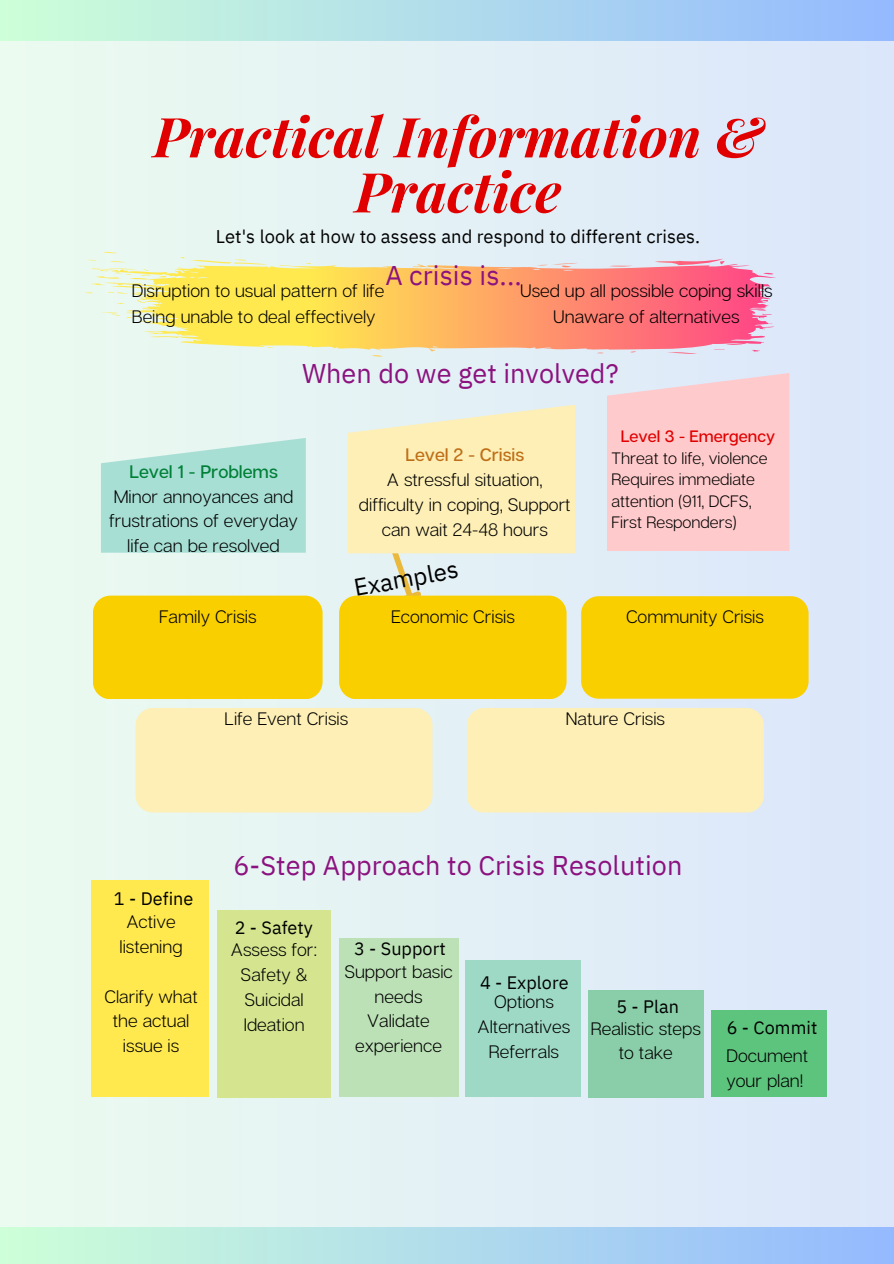
<style>
.page{position:relative;width:894px;height:1264px;background:#fff}
.page>*{position:absolute;margin:0;border:0;box-sizing:border-box;transform-origin:0 0}
.t1{font:italic 700 55.05px/55.2px "Playfair Display";color:#e10000;text-align:center}
.t2{font:27px "IBM Plex Sans";letter-spacing:.005em;color:#8b127f}
.t3{font:24px "IBM Plex Sans";color:#000}
.t4{font:18.3px "IBM Plex Sans";letter-spacing:.005em;color:#000}
.t5{font:300 18px/24.8px "Articulat CF";color:#000;text-align:center}
.t6{font:18px "IBM Plex Sans";letter-spacing:.005em;color:#000}
.t7{font:300 16.5px/21.3px "Articulat CF";color:#000}
.t8{font:500 16.5px "Articulat CF";color:#e10000}
.s1{font-weight:500;color:#008037}
.s2{font-weight:500;color:#bf6e17}
</style>
<div class="page">
<div style="left:0;top:0;width:893px;height:1263px;background:linear-gradient(to right,#ceffd9,#96bbff)"></div>
<div style="left:0;top:42px;width:893px;height:1184px;background:#e3f0f5"></div>
<svg style="left:101px;top:438px;width:205px;height:114px;background:#afe1d8"></svg>
<svg style="left:85px;top:252px;width:691px;height:104px"></svg>
<div style="left:339px;top:595px;width:227px;height:104px;background:#f9cf00;border-radius:18px"></div>
<div style="left:581px;top:596px;width:227px;height:102px;background:#f9cf00;border-radius:17px"></div>
<div style="left:135px;top:708px;width:297px;height:104px;background:#fdefb6;border-radius:18px"></div>
<div style="left:466px;top:708px;width:297px;height:104px;background:#fdefb6;border-radius:18px"></div>
<svg style="left:347px;top:405px;width:228px;height:211px"></svg>
<div style="left:607px;top:373px;width:182px;height:178px;background:#ffcacb"></div>
<div style="left:93px;top:595px;width:229px;height:104px;background:#f9cf00;border-radius:18px"></div>
<div style="left:92px;top:880px;width:117px;height:216px;background:#ffe94e"></div>
<div style="left:217px;top:910px;width:114px;height:187px;background:#d4e48f"></div>
<div style="left:339px;top:938px;width:119px;height:158px;background:#bce1b6"></div>
<div style="left:466px;top:960px;width:114px;height:136px;background:#9ed9c6"></div>
<div style="left:588px;top:990px;width:115px;height:107px;background:#8acea9"></div>
<div style="left:711px;top:1010px;width:115px;height:86px;background:#5dc47d"></div>
<h1 class="t1" style="left:153px;top:107px;width:611px">Practical Information &amp;<br>Practice</h1>
<h1 class="t4" style="left:216px;top:224px;width:485px">Let's look at how to assess and respond to different crises.</h1>
<h3 class="t2" style="left:385px;top:257px;width:138px">A crisis is...</h3>
<h3 class="t5" style="left:132px;top:277px;width:254px;line-height:25.8px;text-align:left">Disruption to usual pattern of life<br>Being unable to deal effectively</h3>
<h1 class="t5" style="left:520px;top:277px;width:254px;line-height:25.8px">Used up all possible coping skills<br>Unaware of alternatives</h1>
<p class="t2" style="left:302px;top:355px;width:318px">When do we get involved?</p>
<h3 class="t5" style="left:109px;top:458px;width:190px"><span class="s1">Level 1 - Problems<br></span>Minor annoyances and frustrations of everyday life can be resolved</h3>
<p class="t5" style="left:159px;top:604px;width:99px">Family Crisis</p>
<p class="t5" style="left:359px;top:442px;width:213px"><span class="s2">Level 2 - Crisis<br></span>A stressful situation, difficulty in coping, Support can wait 24-48 hours</p>
<h3 class="t3" style="left:351px;top:572px;width:107px;rotate:-10deg">Examples</h3>
<h3 class="t5" style="left:391px;top:603px;width:125px">Economic Crisis</h3>
<h3 class="t8" style="left:620px;top:426px;width:156px">Level 3 - Emergency</h3>
<h3 class="t7" style="left:611px;top:447px;width:157px">Threat to life, violence<br>Requires immediate attention (911, DCFS,<br>First Responders)</h3>
<h3 class="t5" style="left:625px;top:603px;width:139px">Community Crisis</h3>
<h3 class="t5" style="left:224px;top:706px;width:125px">Life Event Crisis</h3>
<h3 class="t5" style="left:565px;top:706px;width:101px">Nature Crisis</h3>
<h3 class="t6" style="left:114px;top:887px;width:81px">1 - Define</h3>
<h3 class="t5" style="left:119px;top:909px;width:65px">Active listening</h3>
<h1 class="t5" style="left:104px;top:983px;width:95px">Clarify what the actual issue is</h1>
<h3 class="t2" style="left:233px;top:847px;width:450px">6-Step Approach to Crisis Resolution</h3>
<h3 class="t6" style="left:235px;top:915px;width:80px">2 - Safety</h3>
<h3 class="t5" style="left:231px;top:937px;width:88px">Assess for:<br>Safety &amp;<br>Suicidal<br>Ideation</h3>
<h3 class="t6" style="left:354px;top:936px;width:93px">3 - Support</h3>
<h2 class="t5" style="left:344px;top:958px;width:110px">Support basic needs<br>Validate experience</h2>
<h3 class="t6" style="left:480px;top:970px;width:90px">4 - Explore</h3>
<p class="t5" style="left:477px;top:989px;width:94px">Options<br>Alternatives<br>Referrals</p>
<h3 class="t6" style="left:616px;top:994px;width:64px">5 - Plan</h3>
<h3 class="t5" style="left:590px;top:1015px;width:111px">Realistic steps to take</h3>
<h3 class="t6" style="left:726px;top:1015px;width:92px">6 - Commit</h3>
<h3 class="t5" style="left:726px;top:1042px;width:83px;text-align:left">Document your plan!</h3>
</div>
